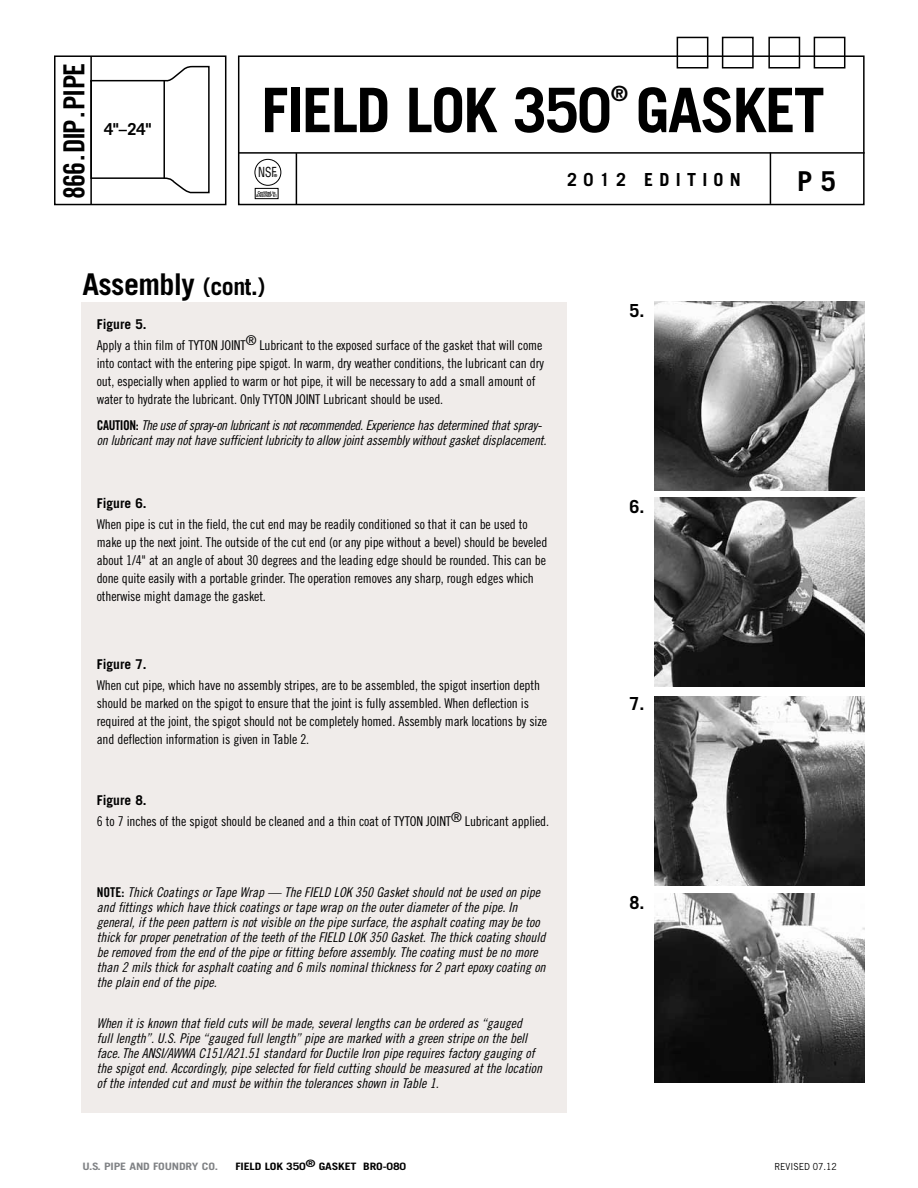
<style>
.page{position:relative;width:918px;height:1188px;background:#fff}
.page>*{position:absolute;margin:0;border:0;box-sizing:border-box;transform-origin:0 0}
.t1{font:700 61.5px "Trade Gothic";letter-spacing:-.03em;color:#000}
.t2{font:700 30px "Trade Gothic";color:#000}
.t3{font:29.1px "Trade Gothic Bold Cond Twenty";letter-spacing:-.03em;color:#000}
.t4{font:700 27.45px "Trade Gothic";color:#000}
.t5{font:700 21px "Trade Gothic";color:#000}
.t6{font:700 18px "Trade Gothic";letter-spacing:.35em;color:#000}
.t7{font:700 16.5px "Trade Gothic";color:#000}
.t8{font:13.5px/15px "Trade Gothic Cond Eighteen Obl";color:#000}
.t9{font:13.5px/18px "Trade Gothic Cond Eighteen";letter-spacing:-.01em;color:#000}
.t10{font:700 13.5px "Trade Gothic";color:#000}
.t11{font:condensed 13.5px "Helvetica";color:#000;scale:.85 1}
.t12{font:700 10.2px "Trade Gothic";letter-spacing:-.015em;color:#000;scale:1.18 1}
.t13{font:700 10.2px "Trade Gothic";letter-spacing:-.015em;color:#808285;scale:1.18 1}
.t14{font:9.75px "Trade Gothic";color:#000;scale:.9 1}
.t15{font:700 4.05px "Helvetica";color:#000}
.t16{font:700 3.9px/3.6px "Helvetica";letter-spacing:-.005em;color:#000;text-align:center;scale:.85 1}
.s1{font-size:24px}
.s2{font-family:"Trade Gothic Bold Cond Twenty"}
</style>
<div class="page">
<div style="left:54px;top:55px;width:172px;height:150px;border:2px solid #000"></div>
<div style="left:238px;top:55px;width:627px;height:150px;border:2px solid #000"></div>
<hr style="left:239px;top:152px;width:626px;height:2px;background:#000">
<hr style="left:296px;top:153px;width:1px;height:51px;background:#000">
<div style="left:814px;top:37px;width:31px;height:32px;border:2px solid #000"></div>
<div style="left:768px;top:37px;width:32px;height:32px;border:2px solid #000"></div>
<div style="left:722px;top:37px;width:32px;height:32px;border:2px solid #000"></div>
<div style="left:677px;top:37px;width:31px;height:32px;border:2px solid #000"></div>
<div style="left:254px;top:159px;width:27px;height:27px;border:1px solid #000;border-radius:50%"></div>
<div style="left:255px;top:188px;width:24px;height:11px;border:1px solid #000"></div>
<hr style="left:770px;top:153px;width:1px;height:51px;background:#000">
<hr style="left:90px;top:57px;width:2px;height:147px;background:#000">
<svg style="left:90px;top:65px;width:120px;height:129px"></svg>
<hr style="left:163px;top:80px;width:2px;height:99px;background:#000">
<div style="left:81px;top:302px;width:486px;height:810px;background:#f0ecea"></div>
<img style="left:654px;top:301px;width:211px;height:189px">
<img style="left:654px;top:498px;width:211px;height:189px">
<img style="left:654px;top:696px;width:211px;height:189px">
<img style="left:654px;top:894px;width:211px;height:189px">
<h3 class="t3" style="left:56px;top:199px;width:138px;rotate:-90deg">866.DIP.PIPE</h3>
<p class="t7" style="left:104px;top:119px;width:49px">4"–24"</p>
<h3 class="t5" style="left:611px;top:81px;width:18px">®</h3>
<h1 class="t1" style="left:261px;top:72px;width:565px">field lok 350 gasket</h1>
<p class="t11" style="left:258px;top:164px;width:23px">NSF</p>
<p class="t15" style="left:274px;top:173px;width:5px">®</p>
<p class="t16" style="left:256px;top:190px;width:26px">Certified to<br>ANSI/NSF 61</p>
<h3 class="t4" style="left:797px;top:164px;width:40px">P 5</h3>
<h3 class="t6" style="left:567px;top:169px;width:175px">2012 Edition</h3>
<h2 class="t2" style="left:82px;top:266px;width:184px">Assembly <span class="s1">(cont.)</span></h2>
<p class="t10" style="left:97px;top:315px;width:51px">Figure 5.</p>
<p class="t9" style="left:97px;top:336px;width:99px">Apply a thin film of tyton</p>
<p class="t9" style="left:221px;top:336px;width:6px">joint</p>
<p class="t9" style="left:97px;top:336px;width:449px;text-indent:149px">® Lubricant to the exposed surface of the gasket that will come into contact with the entering pipe spigot. In warm, dry weather conditions, the lubricant can dry out, especially when applied to warm or hot pipe, it will be necessary to add a small amount of water to hydrate the lubricant. Only Tyton</p>
<p class="t9" style="left:295px;top:390px;width:10px">Joint</p>
<p class="t9" style="left:323px;top:390px;width:121px">Lubricant should be used.</p>
<p class="t8" style="left:97px;top:417px;width:451px"><span class="s2">CAUTION:</span> The use of spray-on lubricant is not recommended. Experience has determined that spray&shy;on lubricant may not have sufficient lubricity to allow joint assembly without gasket displacement.</p>
<p class="t10" style="left:97px;top:494px;width:51px">Figure 6.</p>
<p class="t9" style="left:97px;top:515px;width:452px">When pipe is cut in the field, the cut end may be readily conditioned so that it can be used to make up the next joint. The outside of the cut end (or any pipe without a bevel) should be beveled about 1/4" at an angle of about 30 degrees and the leading edge should be rounded. This can be done quite easily with a portable grinder. The operation removes any sharp, rough edges which otherwise might damage the gasket.</p>
<p class="t10" style="left:97px;top:656px;width:51px">Figure 7.</p>
<p class="t9" style="left:97px;top:676px;width:452px">When cut pipe, which have no assembly stripes, are to be assembled, the spigot insertion depth should be marked on the spigot to ensure that the joint is fully assembled. When deflection is required at the joint, the spigot should not be completely homed. Assembly mark locations by size and deflection information is given in Table 2.</p>
<p class="t10" style="left:97px;top:792px;width:51px">Figure 8.</p>
<p class="t9" style="left:97px;top:813px;width:309px">6 to 7 inches of the spigot should be cleaned and a thin coat of Tyton</p>
<p class="t9" style="left:426px;top:813px;width:124px">Joint® Lubricant applied.</p>
<p class="t8" style="left:97px;top:885px;width:445px;text-indent:237px">lok 350 Gasket should not be used on pipe and fittings which have thick coatings or tape wrap on the outer diameter of the pipe. In general, if the peen pattern is not visible on the pipe surface, the asphalt coating may be too thick for proper penetration of the teeth of the field</p>
<p class="t8" style="left:97px;top:885px;width:214px"><span class="s2">NOTE:</span> Thick Coatings or Tape Wrap — The field</p>
<p class="t8" style="left:97px;top:930px;width:450px;text-indent:251px">lok 350 Gasket. The thick coating should be removed from the end of the pipe or fitting before assembly. The coating must be no more than 2 mils thick for asphalt coating and 6 mils nominal thickness for 2 part epoxy coating on the plain end of the pipe.</p>
<p class="t8" style="left:97px;top:1016px;width:447px">When it is known that field cuts will be made, several lengths can be ordered as “gauged<br>full length”. U.S. Pipe “gauged full length” pipe are marked with a green stripe on the bell face. The ANSI/AWWA C151/A21.51 standard for Ductile Iron pipe requires factory gauging of the spigot end. Accordingly, pipe selected for field cutting should be measured at the location of the intended cut and must be within the tolerances shown in Table 1.</p>
<h3 class="t6" style="left:630px;top:299px;width:17px">5.</h3>
<h3 class="t6" style="left:630px;top:495px;width:17px">6.</h3>
<h3 class="t6" style="left:630px;top:693px;width:17px">7.</h3>
<h3 class="t6" style="left:630px;top:891px;width:17px">8.</h3>
<p class="t13" style="left:82px;top:1160px;width:116px">U.S. PIPE AND FOUNDRY CO.</p>
<p class="t12" style="left:235px;top:1160px;width:146px">FIELD LOK 350® GASKET BRO-080</p>
<p class="t14" style="left:774px;top:1161px;width:71px">REVISED 07.12</p>
</div>
